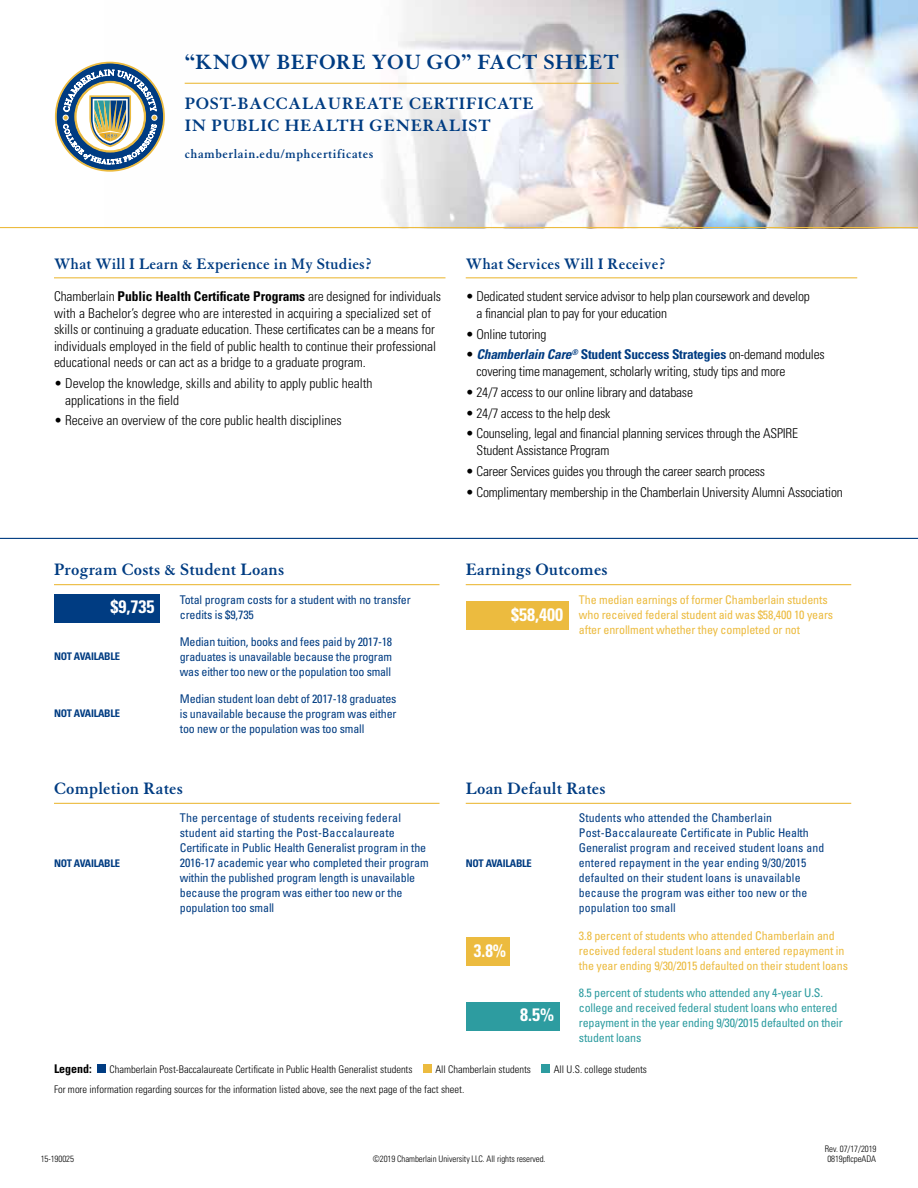
<style>
.page{position:relative;width:918px;height:1188px;background:#fff}
.page>*{position:absolute;margin:0;border:0;box-sizing:border-box;transform-origin:0 0}
.t1{font:700 22.5px "Granjon LT Std";letter-spacing:.02em;color:#003c82}
.H3{font:700 18px "Granjon LT Std";letter-spacing:.01em;color:#003c82}
.H3-2{font:700 18px/21.6px "Granjon LT Std";letter-spacing:.04em;color:#003c82}
.t2{font:700 condensed 18px "Univers";color:#fff}
.t3{font:700 condensed 18px "Univers";color:#fff;scale:.95 1}
.H2{font:700 16.5px "Granjon LT Std";letter-spacing:.01em;color:#003c82}
.List{font:300 condensed 13.5px/16.5px "Univers";letter-spacing:-.015em;color:#000}
.H4{font:700 13.5px "Granjon LT Std";letter-spacing:.04em;color:#003c82}
.Table_Body{font:condensed 12px/15px "Univers";letter-spacing:-.01em;color:#003c82}
.Table_Body-2{font:condensed 12px/15px "Univers";letter-spacing:-.01em;color:#ecbb3f}
.Table_Body-3{font:condensed 12px/15px "Univers";letter-spacing:.01em;color:#003c82}
.Table_Body-4{font:condensed 12px/15px "Univers";letter-spacing:-.015em;color:#2d9ca0}
.MICE{font:700 condensed 12px "Univers";color:#000}
.MICE-2{font:300 condensed 10.5px "Univers";color:#000}
.t4{font:700 condensed 10.5px "Univers";letter-spacing:-.025em;color:#003c82}
.t5{font:300 condensed 9px "Univers";letter-spacing:-.005em;color:#000}
.s1{font-weight:700}
.s2{font-weight:700;font-style:italic;color:#003c82}
.s3{font-weight:700;color:#003c82}
</style>
<div class="page">
<img style="left:184px;top:0;width:734px;height:227px">
<hr style="left:185px;top:83px;width:434px;height:1px;background:#ecbb3f">
<hr style="left:0;top:227px;width:918px;height:1px;background:#ecbb3f">
<hr style="left:0;top:538px;width:918px;height:1px;background:#003c82">
<hr style="left:54px;top:277px;width:392px;height:1px;background:#ecbb3f">
<hr style="left:466px;top:277px;width:391px;height:1px;background:#ecbb3f">
<div style="left:97px;top:1064px;width:9px;height:9px;background:#003c82"></div>
<div style="left:423px;top:1064px;width:9px;height:9px;background:#ecbb3f"></div>
<div style="left:542px;top:1064px;width:8px;height:9px;background:#2d9ca0"></div>
<hr style="left:54px;top:584px;width:386px;height:1px;background:#ecbb3f">
<div style="left:54px;top:594px;width:106px;height:29px;background:#003c82"></div>
<hr style="left:466px;top:584px;width:385px;height:1px;background:#ecbb3f">
<div style="left:466px;top:602px;width:103px;height:28px;background:#ecbb3f"></div>
<hr style="left:54px;top:803px;width:386px;height:1px;background:#ecbb3f">
<hr style="left:466px;top:803px;width:385px;height:1px;background:#ecbb3f">
<div style="left:466px;top:937px;width:43px;height:29px;background:#ecbb3f"></div>
<div style="left:466px;top:1002px;width:94px;height:29px;background:#2d9ca0"></div>
<svg style="left:55px;top:61px;width:110px;height:111px"></svg>
<h1 class="t1" style="left:185px;top:50px;width:436px">“KNOW BEFORE YOU GO” FACT SHEET</h1>
<p class="H3-2" style="left:185px;top:93px;width:351px">POST-BACCALAUREATE CERTIFICATE<br>IN PUBLIC HEALTH GENERALIST</p>
<p class="H4" style="left:185px;top:146px;width:190px">chamberlain.edu/mphcertificates</p>
<p class="H2" style="left:54px;top:254px;width:320px">What Will I Learn &amp; Experience in My Studies?</p>
<p class="List" style="left:54px;top:288px;width:389px">Chamberlain <span class="s1">Public Health Certificate Programs</span> are designed for individuals with a Bachelor’s degree who are interested in acquiring a specialized set of skills or continuing a graduate education. These certificates can be a means for individuals employed in the field of public health to continue their professional educational needs or can act as a bridge to a graduate program.</p>
<p class="List" style="left:65px;top:375px;width:309px;text-indent:-11px">• Develop the knowledge, skills and ability to apply public health applications in the field</p>
<p class="List" style="left:54px;top:412px;width:289px">• Receive an overview of the core public health disciplines</p>
<p class="H2" style="left:466px;top:254px;width:202px">What Services Will I Receive?</p>
<p class="List" style="left:477px;top:288px;width:335px;text-indent:-11px">• Dedicated student service advisor to help plan coursework and develop a financial plan to pay for your education</p>
<p class="List" style="left:466px;top:325px;width:82px">• Online tutoring</p>
<p class="List" style="left:477px;top:346px;width:350px;text-indent:-11px">• <span class="s2">Chamberlain Care</span><sup>®</sup> <span class="s3">Student Success Strategies</span> on-demand modules covering time management, scholarly writing, study tips and more</p>
<p class="List" style="left:466px;top:384px;width:229px">• 24/7 access to our online library and database</p>
<p class="List" style="left:466px;top:404px;width:146px">• 24/7 access to the help desk</p>
<p class="List" style="left:477px;top:425px;width:323px;text-indent:-11px">• Counseling, legal and financial planning services through the ASPIRE<br>Student Assistance Program</p>
<p class="List" style="left:466px;top:463px;width:301px">• Career Services guides you through the career search process</p>
<p class="List" style="left:466px;top:483px;width:379px">• Complimentary membership in the Chamberlain University Alumni Association</p>
<p class="H3" style="left:54px;top:560px;width:232px">Program Costs &amp; Student Loans</p>
<h2 class="t2" style="left:111px;top:596px;width:45px">$9,735</h2>
<p class="Table_Body" style="left:180px;top:592px;width:232px">Total program costs for a student with no transfer credits is $9,735</p>
<p class="t4" style="left:54px;top:650px;width:68px">NOT AVAILABLE</p>
<p class="Table_Body" style="left:180px;top:634px;width:214px;text-align:justify">Median tuition, books and fees paid by 2017-18 graduates is unavailable because the program was either too new or the population too small</p>
<p class="t4" style="left:54px;top:707px;width:68px">NOT AVAILABLE</p>
<p class="Table_Body" style="left:180px;top:691px;width:218px;text-align:justify">Median student loan debt of 2017-18 graduates is unavailable because the program was either too new or the population was too small</p>
<p class="H3" style="left:54px;top:779px;width:130px">Completion Rates</p>
<p class="t4" style="left:54px;top:856px;width:68px">NOT AVAILABLE</p>
<p class="Table_Body" style="left:180px;top:810px;width:250px">The percentage of students receiving federal student aid starting the Post-Baccalaureate Certificate in Public Health Generalist program in the 2016-17 academic year who completed their program within the published program length is unavailable because the program was either too new or the population too small</p>
<p class="H3" style="left:466px;top:560px;width:143px">Earnings Outcomes</p>
<h2 class="t2" style="left:511px;top:603px;width:53px">$58,400</h2>
<p class="Table_Body-2" style="left:579px;top:592px;width:256px">The median earnings of former Chamberlain students who received federal student aid was $58,400 10 years after enrollment whether they completed or not</p>
<p class="H3" style="left:466px;top:779px;width:141px">Loan Default Rates</p>
<p class="t4" style="left:466px;top:856px;width:68px">NOT AVAILABLE</p>
<h2 class="t3" style="left:474px;top:939px;width:35px">3.8%</h2>
<h2 class="t2" style="left:520px;top:1004px;width:35px">8.5%</h2>
<p class="Table_Body-3" style="left:579px;top:810px;width:247px">Students who attended the Chamberlain Post-Baccalaureate Certificate in Public Health Generalist program and received student loans and entered repayment in the year ending 9/30/2015 defaulted on their student loans is unavailable because the program was either too new or the population too small</p>
<p class="Table_Body-2" style="left:579px;top:927px;width:271px">3.8 percent of students who attended Chamberlain and received federal student loans and entered repayment in the year ending 9/30/2015 defaulted on their student loans</p>
<p class="Table_Body-4" style="left:579px;top:985px;width:265px">8.5 percent of students who attended any 4-year U.S. college and received federal student loans who entered repayment in the year ending 9/30/2015 defaulted on their student loans</p>
<p class="MICE" style="left:54px;top:1062px;width:39px">Legend:</p>
<p class="MICE-2" style="left:109px;top:1063px;width:305px">Chamberlain Post-Baccalaureate Certificate in Public Health Generalist students</p>
<p class="MICE-2" style="left:435px;top:1063px;width:97px">All Chamberlain students</p>
<p class="MICE-2" style="left:554px;top:1063px;width:95px">All U.S. college students</p>
<p class="MICE-2" style="left:54px;top:1083px;width:412px">For more information regarding sources for the information listed above, see the next page of the fact sheet.</p>
<p class="t5" style="left:825px;top:1143px;width:53px">Rev. 07/17/2019</p>
<p class="t5" style="left:41px;top:1153px;width:35px">15-190025</p>
<p class="t5" style="left:373px;top:1153px;width:174px">©2019 Chamberlain University LLC. All rights reserved.</p>
<p class="t5" style="left:827px;top:1153px;width:50px">0819pflcpeADA</p>
</div>
